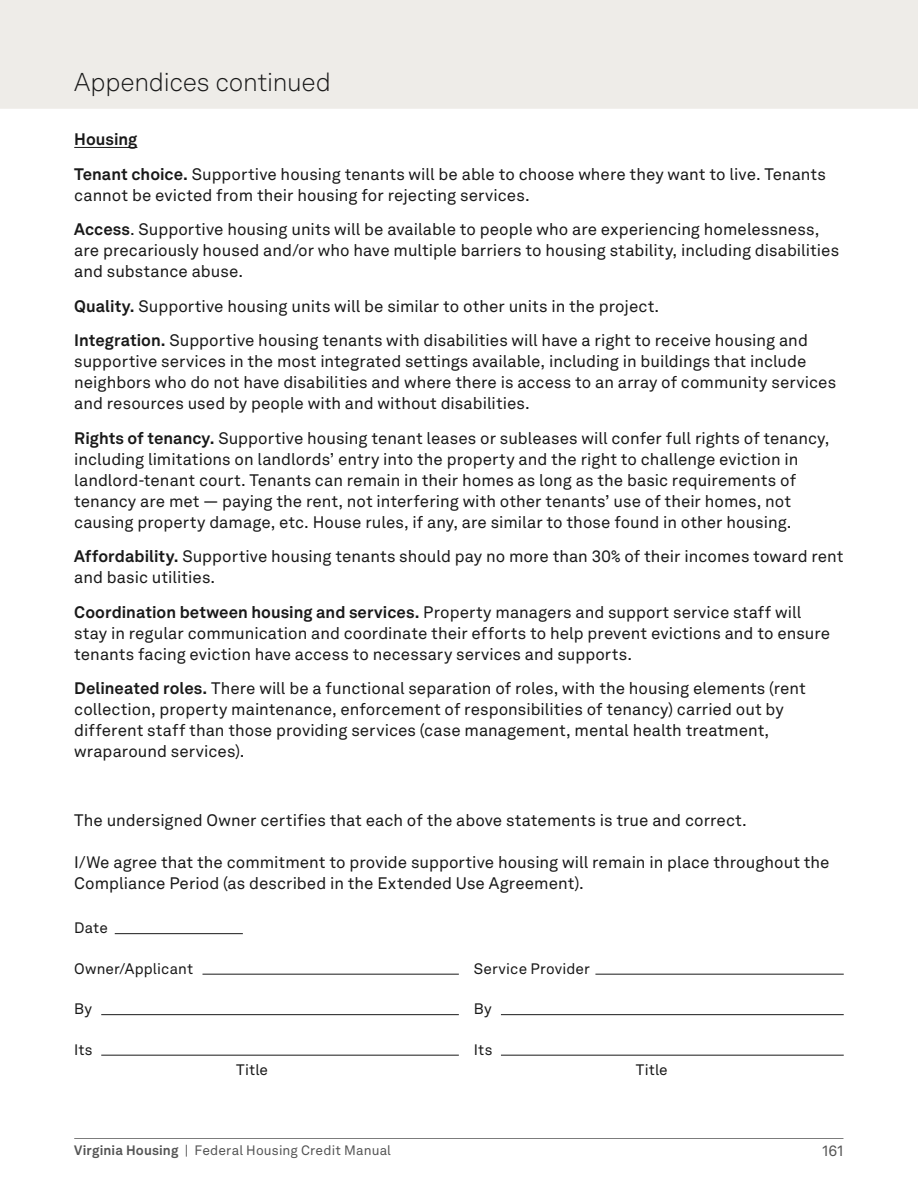
<style>
.page{position:relative;width:918px;height:1188px;background:#fff}
.page>*{position:absolute;margin:0;border:0;box-sizing:border-box;transform-origin:0 0}
.t1{font:300 25.5px "Akkurat LL";letter-spacing:-.01em;color:#191919}
.t2{font:16.5px/21px "Akkurat LL";color:#191919}
.t3{font:15px "Akkurat LL";letter-spacing:.005em;color:#191919}
.t4{font:15px "Akkurat LL";color:#555}
.t5{font:13.5px "Akkurat LL";letter-spacing:.01em;color:#555}
.s1{font-weight:700}
</style>
<div class="page">
<div style="left:0;top:0;width:918px;height:109px;background:#eeece8"></div>
<hr style="left:74px;top:1138px;width:769px;height:1px;background:#7c7c7c">
<hr style="left:74px;top:147px;width:63px;height:1px;background:#191919">
<hr style="left:115px;top:933px;width:128px;height:1px;background:#191919">
<hr style="left:202px;top:974px;width:257px;height:1px;background:#191919">
<hr style="left:101px;top:1014px;width:358px;height:1px;background:#191919">
<hr style="left:101px;top:1055px;width:358px;height:1px;background:#191919">
<hr style="left:595px;top:974px;width:249px;height:1px;background:#191919">
<hr style="left:501px;top:1014px;width:343px;height:1px;background:#191919">
<hr style="left:501px;top:1055px;width:343px;height:1px;background:#191919">
<h1 class="t1" style="left:74px;top:65px;width:258px">Appendices continued</h1>
<p class="t2" style="left:74px;top:122px;width:753px;line-height:34.5px"><span class="s1">Housing<br>Tenant choice.</span> Supportive housing tenants will be able to choose where they want to live. Tenants</p>
<p class="t2" style="left:74px;top:177px;width:747px;line-height:34.5px">cannot be evicted from their housing for rejecting services.<br><span class="s1">Access</span>. Supportive housing units will be available to people who are experiencing homelessness,</p>
<p class="t2" style="left:74px;top:239px;width:766px">are precariously housed and/or who have multiple barriers to housing stability, including disabilities and substance abuse.</p>
<p class="t2" style="left:74px;top:288px;width:735px;line-height:34.5px"><span class="s1">Quality.</span> Supportive housing units will be similar to other units in the project.<br><span class="s1">Integration.</span> Supportive housing tenants with disabilities will have a right to receive housing and</p>
<p class="t2" style="left:74px;top:350px;width:763px">supportive services in the most integrated settings available, including in buildings that include neighbors who do not have disabilities and where there is access to an array of community services and resources used by people with and without disabilities.</p>
<p class="t2" style="left:74px;top:427px;width:757px"><span class="s1">Rights of tenancy.</span> Supportive housing tenant leases or subleases will confer full rights of tenancy, including limitations on landlords’ entry into the property and the right to challenge eviction in landlord-tenant court. Tenants can remain in their homes as long as the basic requirements of tenancy are met — paying the rent, not interfering with other tenants’ use of their homes, not causing property damage, etc. House rules, if any, are similar to those found in other housing.</p>
<p class="t2" style="left:74px;top:545px;width:771px"><span class="s1">Affordability.</span> Supportive housing tenants should pay no more than 30% of their incomes toward rent and basic utilities.</p>
<p class="t2" style="left:74px;top:601px;width:758px"><span class="s1">Coordination between housing and services.</span> Property managers and support service staff will stay in regular communication and coordinate their efforts to help prevent evictions and to ensure tenants facing eviction have access to necessary services and supports.</p>
<p class="t2" style="left:74px;top:677px;width:733px"><span class="s1">Delineated roles.</span> There will be a functional separation of roles, with the housing elements (rent collection, property maintenance, enforcement of responsibilities of tenancy) carried out by different staff than those providing services (case management, mental health treatment, wraparound services).</p>
<p class="t2" style="left:74px;top:809px;width:674px">The undersigned Owner certifies that each of the above statements is true and correct.</p>
<p class="t2" style="left:74px;top:851px;width:757px">I/We agree that the commitment to provide supportive housing will remain in place throughout the<br>Compliance Period (as described in the Extended Use Agreement).</p>
<p class="t3" style="left:74px;top:917px;width:35px">Date</p>
<p class="t3" style="left:74px;top:958px;width:120px">Owner/Applicant</p>
<p class="t3" style="left:74px;top:998px;width:20px">By</p>
<p class="t3" style="left:74px;top:1039px;width:20px">Its</p>
<p class="t3" style="left:236px;top:1059px;width:33px">Title</p>
<p class="t3" style="left:474px;top:958px;width:118px">Service Provider</p>
<p class="t3" style="left:474px;top:998px;width:20px">By</p>
<p class="t3" style="left:474px;top:1039px;width:20px">Its</p>
<p class="t3" style="left:636px;top:1059px;width:33px">Title</p>
<p class="t5" style="left:74px;top:1140px;width:318px"><span class="s1">Virginia Housing</span> | Federal Housing Credit Manual</p>
<p class="t4" style="left:823px;top:1140px;width:22px">161</p>
</div>
